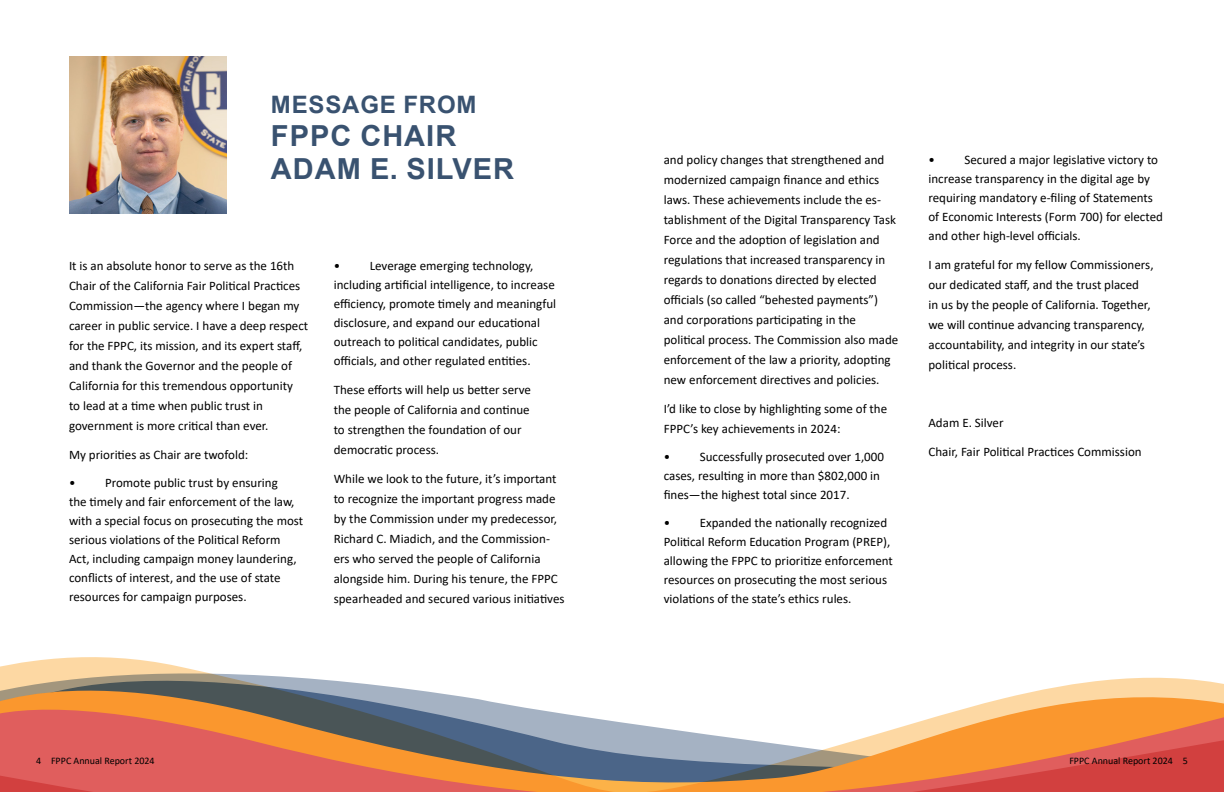
<style>
.page{position:relative;width:1224px;height:792px;background:#fff}
.page>*{position:absolute;margin:0;border:0;box-sizing:border-box;transform-origin:0 0}
.t1{font:700 29px/33px "Arial";letter-spacing:.035em;color:#395270}
.t2{font:700 24px "Arial";letter-spacing:.035em;color:#395270}
.t3{font:13px/20px "Calibri";color:#000}
.t4{font:10px "Calibri";color:#000}
</style>
<div class="page">
<img style="left:69px;top:56px;width:158px;height:158px">
<svg style="left:0;top:658px;width:1224px;height:79px"></svg>
<svg style="left:0;top:737px;width:1224px;height:55px;background:#ca745c"></svg>
<h2 class="t2" style="left:271px;top:87px;width:207px">MESSAGE FROM</h2>
<h2 class="t1" style="left:271px;top:119px;width:245px">FPPC CHAIR<br>ADAM E. SILVER</h2>
<p class="t3" style="left:69px;top:255px;width:241px">It is an absolute honor to serve as the 16th Chair of the California Fair Political Practices Commission—the agency where I began my career in public service. I have a deep respect for the FPPC, its mission, and its expert staff, and thank the Governor and the people of California for this tremendous opportunity<br>to lead at a time when public trust in government is more critical than ever.</p>
<p class="t3" style="left:69px;top:444px;width:181px">My priorities as Chair are twofold:</p>
<p class="t3" style="left:69px;top:473px;width:236px;line-height:19px">• Promote public trust by ensuring<br>the timely and fair enforcement of the law, with a special focus on prosecuting the most serious violations of the Political Reform Act, including campaign money laundering, conflicts of interest, and the use of state resources for campaign purposes.</p>
<p class="t3" style="left:334px;top:256px;width:224px;line-height:19px">• Leverage emerging technology, including artificial intelligence, to increase efficiency, promote timely and meaningful disclosure, and expand our educational outreach to political candidates, public officials, and other regulated entities.</p>
<p class="t3" style="left:334px;top:379px;width:199px">These efforts will help us better serve the people of California and continue to strengthen the foundation of our democratic process.</p>
<p class="t3" style="left:334px;top:468px;width:232px">While we look to the future, it’s important to recognize the important progress made by the Commission under my predecessor, Richard C. Miadich, and the Commission&shy;ers who served the people of California alongside him. During his tenure, the FPPC spearheaded and secured various initiatives</p>
<p class="t3" style="left:664px;top:149px;width:236px">and policy changes that strengthened and modernized campaign finance and ethics laws. These achievements include the es&shy;tablishment of the Digital Transparency Task Force and the adoption of legislation and regulations that increased transparency in regards to donations directed by elected officials (so called “behested payments”) and corporations participating in the political process. The Commission also made enforcement of the law a priority, adopting new enforcement directives and policies.</p>
<p class="t3" style="left:664px;top:398px;width:225px">I’d like to close by highlighting some of the<br>FPPC’s key achievements in 2024:</p>
<p class="t3" style="left:664px;top:447px;width:222px;line-height:19px">• Successfully prosecuted over 1,000 cases, resulting in more than $802,000 in fines—the highest total since 2017.</p>
<p class="t3" style="left:664px;top:513px;width:231px;line-height:19px">• Expanded the nationally recognized Political Reform Education Program (PREP), allowing the FPPC to prioritize enforcement resources on prosecuting the most serious violations of the state’s ethics rules.</p>
<p class="t3" style="left:928px;top:150px;width:236px;line-height:19px">• Secured a major legislative victory to increase transparency in the digital age by requiring mandatory e-filing of Statements of Economic Interests (Form 700) for elected and other high-level officials.</p>
<p class="t3" style="left:928px;top:254px;width:227px">I am grateful for my fellow Commissioners, our dedicated staff, and the trust placed<br>in us by the people of California. Together, we will continue advancing transparency, accountability, and integrity in our state’s political process.</p>
<p class="t3" style="left:928px;top:412px;width:77px">Adam E. Silver</p>
<p class="t3" style="left:928px;top:441px;width:215px">Chair, Fair Political Practices Commission</p>
<p class="t4" style="left:36px;top:753px;width:120px">4 FPPC Annual Report 2024</p>
<p class="t4" style="left:1069px;top:753px;width:120px">FPPC Annual Report 2024 5</p>
</div>
